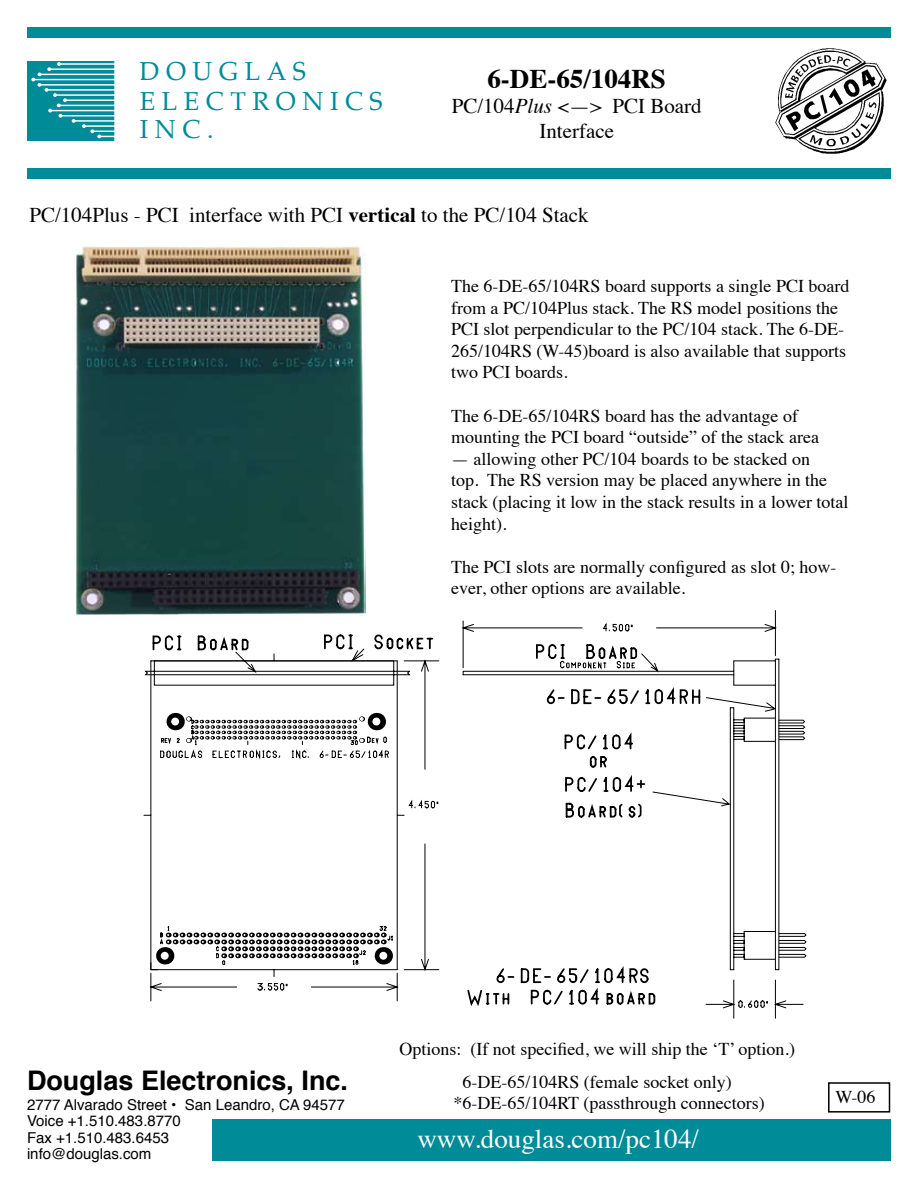
<style>
.page{position:relative;width:918px;height:1188px;background:#fff}
.page>*{position:absolute;margin:0;border:0;box-sizing:border-box;transform-origin:0 0}
.t1{font:700 27px "Helvetica";color:#000}
.t2{font:27px "Times";color:#fff}
.t3{font:700 27px "Times";color:#000}
.t4{font:25.5px/30.2px "Palatino";color:#008b98}
.t5{font:21px/25.2px "Times";color:#000;text-align:center}
.t6{font:18px/21.6px "Times";color:#000}
.t7{font:15px/16.5px "Helvetica";color:#000}
.s1{font-style:italic}
.s2{font-weight:700}
</style>
<div class="page">
<img style="left:775px;top:48px;width:112px;height:106px">
<div style="left:27px;top:27px;width:864px;height:11px;background:#008b98"></div>
<div style="left:27px;top:168px;width:864px;height:11px;background:#008b98"></div>
<div style="left:212px;top:1119px;width:679px;height:42px;background:#008b98"></div>
<div style="left:828px;top:1082px;width:62px;height:31px;border:2px solid #000"></div>
<div style="left:27px;top:61px;width:90px;height:79px;background:#008b98"></div>
<hr style="left:59px;top:63px;width:56px;height:2px;background:#fff">
<hr style="left:40px;top:74px;width:75px;height:1px;background:#fff">
<hr style="left:49px;top:68px;width:66px;height:2px;background:#fff">
<hr style="left:39px;top:84px;width:76px;height:2px;background:#fff">
<hr style="left:33px;top:79px;width:82px;height:1px;background:#fff">
<hr style="left:47px;top:89px;width:68px;height:2px;background:#fff">
<hr style="left:55px;top:94px;width:60px;height:2px;background:#fff">
<hr style="left:59px;top:105px;width:56px;height:1px;background:#fff">
<hr style="left:50px;top:110px;width:65px;height:1px;background:#fff">
<hr style="left:61px;top:115px;width:54px;height:1px;background:#fff">
<hr style="left:65px;top:100px;width:50px;height:1px;background:#fff">
<hr style="left:74px;top:120px;width:41px;height:2px;background:#fff">
<svg style="left:31px;top:62px;width:45px;height:61px"></svg>
<svg style="left:82px;top:124px;width:32px;height:14px"></svg>
<div style="left:114px;top:60px;width:7px;height:82px;background:#fff"></div>
<img style="left:74px;top:247px;width:291px;height:369px">
<hr style="left:775px;top:980px;width:1px;height:38px;background:#000">
<hr style="left:733px;top:980px;width:1px;height:38px;background:#000">
<hr style="left:775px;top:611px;width:1px;height:45px;background:#000">
<svg style="left:144px;top:621px;width:663px;height:388px"></svg>
<h2 class="t4" style="left:140px;top:57px;width:245px">D O U G L A S<br>E L E C T R O N I C S</h2>
<h2 class="t4" style="left:140px;top:115px;width:75px">I N C .</h2>
<h1 class="t3" style="left:487px;top:53px;width:180px">6-DE-65/104RS</h1>
<p class="t5" style="left:452px;top:91px;width:252px">PC/104<span class="s1">Plus</span> &lt;—&gt; PCI Board<br>Interface</p>
<p class="t5" style="left:29px;top:200px;width:561px">PC/104Plus - PCI interface with PCI <span class="s2">vertical</span> to the PC/104 Stack</p>
<p class="t6" style="left:451px;top:274px;width:400px">The 6-DE-65/104RS board supports a single PCI board from a PC/104Plus stack. The RS model positions the PCI slot perpendicular to the PC/104 stack. The 6-DE-265/104RS (W-45)board is also available that supports two PCI boards.</p>
<p class="t6" style="left:451px;top:403px;width:369px">The 6-DE-65/104RS board has the advantage of mounting the PCI board “outside” of the stack area</p>
<p class="t6" style="left:451px;top:447px;width:399px">— allowing other PC/104 boards to be stacked on<br>top. The RS version may be placed anywhere in the stack (placing it low in the stack results in a lower total height).</p>
<p class="t6" style="left:451px;top:555px;width:387px">The PCI slots are normally configured as slot 0; how&shy;ever, other options are available.</p>
<h1 class="t1" style="left:27px;top:1059px;width:323px">Douglas Electronics, Inc.</h1>
<p class="t7" style="left:27px;top:1097px;width:319px">2777 Alvarado Street • San Leandro, CA 94577<br>Voice +1.510.483.8770<br>Fax +1.510.483.6453<br>info@douglas.com</p>
<p class="t6" style="left:399px;top:1032px;width:397px;line-height:32.4px;text-align:center">Options: (If not specified, we will ship the ‘T’ option.)<br>6-DE-65/104RS (female socket only)</p>
<p class="t6" style="left:453px;top:1091px;width:313px">*6-DE-65/104RT (passthrough connectors)</p>
<h1 class="t2" style="left:417px;top:1114px;width:283px">www.douglas.com/pc104/</h1>
<p class="t6" style="left:836px;top:1084px;width:41px">W-06</p>
</div>
